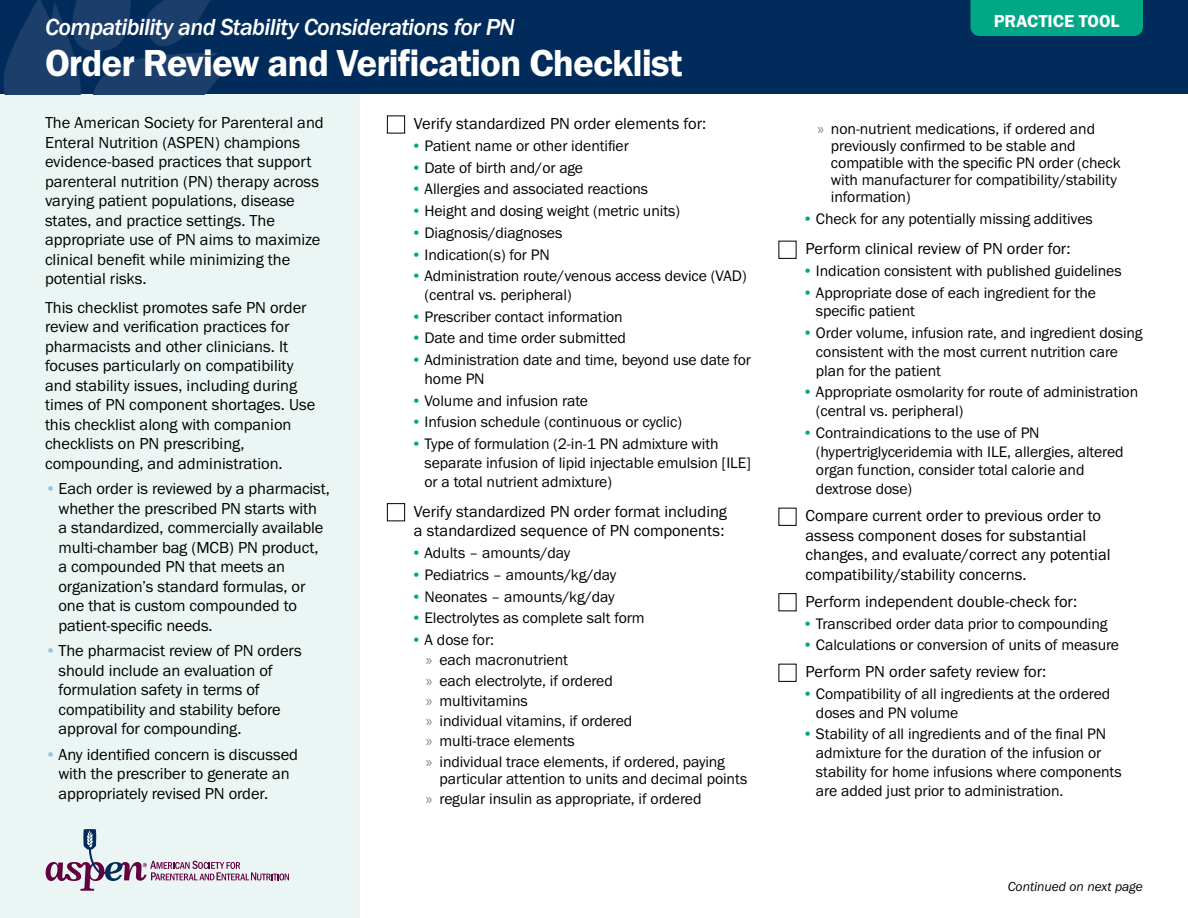
<style>
.page{position:relative;width:1188px;height:918px;background:#fff}
.page>*{position:absolute;margin:0;border:0;box-sizing:border-box;transform-origin:0 0}
.t1{font:39px "Franklin Gothic URW Dem";letter-spacing:-.025em;color:#fff}
.t2{font:24px "Franklin Gothic URW Med Ita";letter-spacing:-.025em;color:#fff}
.t3{font:18px "Franklin Gothic URW Dem";color:#fff}
.t4{font:16.5px/19.5px "Franklin Gothic URW Boo";letter-spacing:-.005em;color:#000}
.t5{font:15.75px/18.8px "Franklin Gothic URW Boo";letter-spacing:-.005em;color:#000}
.t6{font:13.5px "Franklin Gothic URW Boo Ita";color:#000}
.s1{color:#8ec6e7}
.s2{color:#00a887}
.s3{font-family:"Myriad Pro";color:#808285}
</style>
<div class="page">
<div style="left:0;top:94px;width:360px;height:824px;background:#ebf6f4"></div>
<div style="left:387px;top:116px;width:18px;height:18px;border:1px solid #000"></div>
<div style="left:387px;top:503px;width:18px;height:18px;border:1px solid #000"></div>
<div style="left:0;top:0;width:1188px;height:94px;background:#002b5a"></div>
<svg style="left:3px;top:0;width:225px;height:94px"></svg>
<div style="left:970px;top:0;width:173px;height:36px;background:#00a887"></div>
<svg style="left:46px;top:829px;width:243px;height:62px"></svg>
<h2 class="t2" style="left:45px;top:13px;width:471px">Compatibility and Stability Considerations for PN</h2>
<h1 class="t1" style="left:45px;top:38px;width:639px">Order Review and Verification Checklist</h1>
<p class="t4" style="left:45px;top:112px;width:280px">The American Society for Parenteral and Enteral Nutrition (ASPEN) champions evidence-based practices that support parenteral nutrition (PN) therapy across varying patient populations, disease states, and practice settings. The appropriate use of PN aims to maximize clinical benefit while minimizing the potential risks.</p>
<p class="t4" style="left:45px;top:297px;width:272px">This checklist promotes safe PN order review and verification practices for pharmacists and other clinicians. It focuses particularly on compatibility and stability issues, including during times of PN component shortages. Use this checklist along with companion checklists on PN prescribing, compounding, and administration.</p>
<p class="t4" style="left:58px;top:478px;width:273px;text-indent:-13px"><span class="s1">•</span> Each order is reviewed by a pharmacist, whether the prescribed PN starts with<br>a standardized, commercially available multi-chamber bag (MCB) PN product, a compounded PN that meets an organization’s standard formulas, or one that is custom compounded to patient-specific needs.</p>
<p class="t4" style="left:58px;top:641px;width:245px;text-indent:-13px"><span class="s1">•</span> The pharmacist review of PN orders should include an evaluation of formulation safety in terms of compatibility and stability before approval for compounding.</p>
<p class="t4" style="left:58px;top:744px;width:241px;text-indent:-13px"><span class="s1">•</span> Any identified concern is discussed with the prescriber to generate an appropriately revised PN order.</p>
<p class="t4" style="left:414px;top:113px;width:294px">Verify standardized PN order elements for:</p>
<p class="t5" style="left:411px;top:136px;width:219px"><span class="s2">•</span> Patient name or other identifier</p>
<p class="t5" style="left:411px;top:158px;width:174px"><span class="s2">•</span> Date of birth and/or age</p>
<p class="t5" style="left:411px;top:179px;width:239px"><span class="s2">•</span> Allergies and associated reactions</p>
<p class="t5" style="left:411px;top:201px;width:271px"><span class="s2">•</span> Height and dosing weight (metric units)</p>
<p class="t5" style="left:411px;top:223px;width:153px"><span class="s2">•</span> Diagnosis/diagnoses</p>
<p class="t5" style="left:411px;top:245px;width:140px"><span class="s2">•</span> Indication(s) for PN</p>
<p class="t5" style="left:424px;top:266px;width:324px;text-indent:-13px"><span class="s2">•</span> Administration route/venous access device (VAD) (central vs. peripheral)</p>
<p class="t5" style="left:411px;top:307px;width:213px"><span class="s2">•</span> Prescriber contact information</p>
<p class="t5" style="left:411px;top:329px;width:216px"><span class="s2">•</span> Date and time order submitted</p>
<p class="t5" style="left:424px;top:350px;width:328px;text-indent:-13px"><span class="s2">•</span> Administration date and time, beyond use date for home PN</p>
<p class="t5" style="left:411px;top:391px;width:179px"><span class="s2">•</span> Volume and infusion rate</p>
<p class="t5" style="left:411px;top:413px;width:273px"><span class="s2">•</span> Infusion schedule (continuous or cyclic)</p>
<p class="t5" style="left:424px;top:434px;width:328px;text-indent:-13px"><span class="s2">•</span> Type of formulation (2-in-1 PN admixture with separate infusion of lipid injectable emulsion [ILE] or a total nutrient admixture)</p>
<p class="t4" style="left:414px;top:501px;width:315px">Verify standardized PN order format including a standardized sequence of PN components:</p>
<p class="t5" style="left:411px;top:543px;width:161px"><span class="s2">•</span> Adults – amounts/day</p>
<p class="t5" style="left:411px;top:565px;width:207px"><span class="s2">•</span> Pediatrics – amounts/kg/day</p>
<p class="t5" style="left:411px;top:587px;width:205px"><span class="s2">•</span> Neonates – amounts/kg/day</p>
<p class="t5" style="left:411px;top:608px;width:235px"><span class="s2">•</span> Electrolytes as complete salt form</p>
<p class="t5" style="left:426px;top:629px;width:301px;line-height:20.2px;text-indent:-15px"><span class="s2">•</span> A dose for:<br><span class="s3">»</span> each macronutrient<br><span class="s3">»</span> each electrolyte, if ordered<br><span class="s3">»</span> multivitamins<br><span class="s3">»</span> individual vitamins, if ordered<br><span class="s3">»</span> multi-trace elements<br><span class="s3">»</span> individual trace elements, if ordered, paying</p>
<p class="t5" style="left:426px;top:768px;width:323px;line-height:20.2px;text-indent:13px">particular attention to units and decimal points <span class="s3">»</span> regular insulin as appropriate, if ordered</p>
<p class="t3" style="left:994px;top:10px;width:127px">PRACTICE TOOL</p>
<p class="t5" style="left:831px;top:119px;width:291px;line-height:17.2px;text-indent:-13px"><span class="s3">»</span> non-nutrient medications, if ordered and previously confirmed to be stable and compatible with the specific PN order (check with manufacturer for compatibility/stability information)</p>
<p class="t5" style="left:802px;top:209px;width:292px"><span class="s2">•</span> Check for any potentially missing additives</p>
<p class="t4" style="left:805px;top:239px;width:267px">Perform clinical review of PN order for:</p>
<p class="t5" style="left:802px;top:261px;width:321px"><span class="s2">•</span> Indication consistent with published guidelines</p>
<p class="t5" style="left:816px;top:283px;width:281px;text-indent:-13px"><span class="s2">•</span> Appropriate dose of each ingredient for the specific patient</p>
<p class="t5" style="left:816px;top:323px;width:328px;text-indent:-13px"><span class="s2">•</span> Order volume, infusion rate, and ingredient dosing consistent with the most current nutrition care plan for the patient</p>
<p class="t5" style="left:816px;top:383px;width:324px;text-indent:-13px"><span class="s2">•</span> Appropriate osmolarity for route of administration (central vs. peripheral)</p>
<p class="t5" style="left:816px;top:423px;width:309px;text-indent:-13px"><span class="s2">•</span> Contraindications to the use of PN (hypertriglyceridemia with ILE, allergies, altered organ function, consider total calorie and dextrose dose)</p>
<p class="t4" style="left:805px;top:506px;width:307px">Compare current order to previous order to assess component doses for substantial changes, and evaluate/correct any potential compatibility/stability concerns.</p>
<p class="t4" style="left:805px;top:591px;width:273px">Perform independent double-check for:</p>
<p class="t5" style="left:802px;top:614px;width:306px"><span class="s2">•</span> Transcribed order data prior to compounding</p>
<p class="t5" style="left:802px;top:635px;width:318px"><span class="s2">•</span> Calculations or conversion of units of measure</p>
<p class="t4" style="left:805px;top:662px;width:242px">Perform PN order safety review for:</p>
<p class="t5" style="left:816px;top:684px;width:296px;text-indent:-13px"><span class="s2">•</span> Compatibility of all ingredients at the ordered doses and PN volume</p>
<p class="t5" style="left:816px;top:725px;width:307px;text-indent:-13px"><span class="s2">•</span> Stability of all ingredients and of the final PN admixture for the duration of the infusion or stability for home infusions where components are added just prior to administration.</p>
<p class="t6" style="left:1008px;top:878px;width:137px">Continued on next page</p>
</div>
